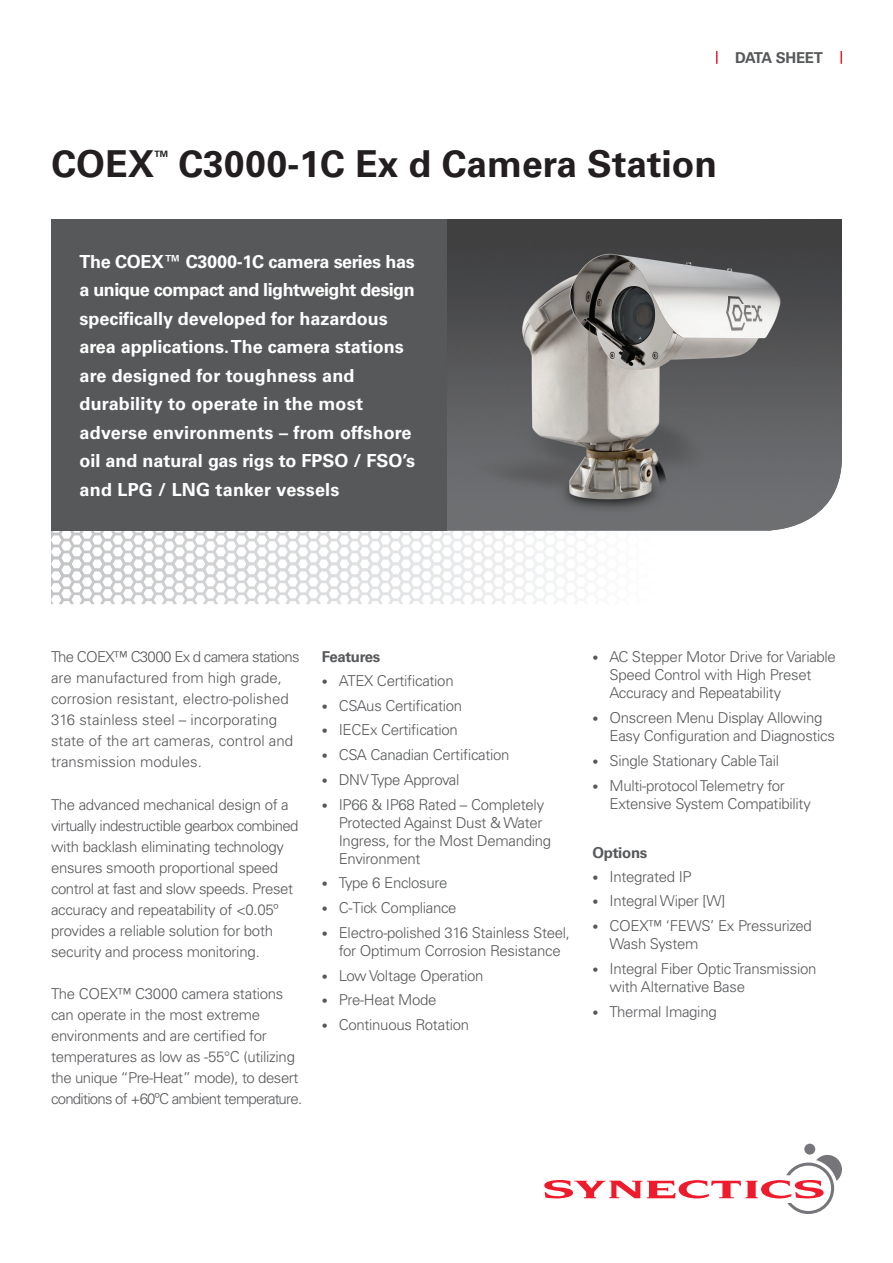
<style>
.page{position:relative;width:893px;height:1263px;background:#fff}
.page>*{position:absolute;margin:0;border:0;box-sizing:border-box;transform-origin:0 0}
.t1{font:700 37.05px "Univers";color:#231f20}
.t2{font:700 18px/28.5px "Univers";letter-spacing:-.005em;color:#fff}
.t3{font:300 15px/21px "Univers";letter-spacing:-.02em;color:#57585a}
.t4{font:300 15px/21px "Univers";color:#57585a}
.t5{font:700 15px "Univers";letter-spacing:-.02em;color:#57585a}
.t6{font:700 8.7px "Univers";color:#231f20}
.s1{font-size:12px}
</style>
<div class="page">
<div style="left:804px;top:1144px;width:11px;height:10px;background:#76767a;border-radius:50%"></div>
<svg style="left:544px;top:1155px;width:298px;height:59px"></svg>
<svg style="left:840px;top:51px;width:2px;height:13px"></svg>
<svg style="left:716px;top:51px;width:1px;height:13px"></svg>
<svg style="left:51px;top:531px;width:516px;height:73px"></svg>
<img style="left:446px;top:219px;width:396px;height:312px">
<div style="left:51px;top:219px;width:395px;height:312px;background:#57585a"></div>
<p class="t5" style="left:735px;top:49px;width:89px">DATA SHEET</p>
<h1 class="t1" style="left:52px;top:142px;width:105px">COEX</h1>
<p class="t6" style="left:155px;top:148px;width:15px">TM</p>
<h1 class="t1" style="left:178px;top:142px;width:540px">C3000-1C Ex d Camera Station</h1>
<p class="t2" style="left:80px;top:247px;width:337px">The COEX™ C3000-1C camera series has a unique compact and lightweight design specifically developed for hazardous area applications. The camera stations are designed for toughness and durability to operate in the most adverse environments – from offshore oil and natural gas rigs to FPSO / FSO’s and LPG / LNG tanker vessels</p>
<p class="t4" style="left:51px;top:647px;width:250px">The COEX™ C3000 Ex d camera stations are manufactured from high grade, corrosion resistant, electro-polished 316 stainless steel – incorporating state of the art cameras, control and transmission modules.</p>
<p class="t3" style="left:51px;top:794px;width:249px">The advanced mechanical design of a virtually indestructible gearbox combined with backlash eliminating technology ensures smooth proportional speed control at fast and slow speeds. Preset accuracy and repeatability of &lt;0.05º provides a reliable solution for both security and process monitoring.</p>
<p class="t3" style="left:51px;top:983px;width:253px">The COEX™ C3000 camera stations can operate in the most extreme environments and are certified for temperatures as low as -55°C (utilizing the unique “Pre-Heat” mode), to desert conditions of +60ºC ambient temperature.</p>
<p class="t5" style="left:322px;top:648px;width:60px">Features</p>
<p class="t3" style="left:322px;top:670px;width:133px"><span class="s1">•</span> ATEX Certification</p>
<p class="t3" style="left:322px;top:695px;width:142px"><span class="s1">•</span> CSAus Certification</p>
<p class="t3" style="left:322px;top:719px;width:138px"><span class="s1">•</span> IECEx Certification</p>
<p class="t3" style="left:322px;top:744px;width:189px"><span class="s1">•</span> CSA Canadian Certification</p>
<p class="t3" style="left:322px;top:769px;width:139px"><span class="s1">•</span> DNV Type Approval</p>
<p class="t3" style="left:339px;top:795px;width:214px;line-height:18px;text-indent:-17px"><span class="s1">•</span> IP66 &amp; IP68 Rated – Completely<br>Protected Against Dust &amp; Water<br>Ingress, for the Most Demanding<br>Environment</p>
<p class="t3" style="left:322px;top:872px;width:127px"><span class="s1">•</span> Type 6 Enclosure</p>
<p class="t3" style="left:322px;top:897px;width:136px"><span class="s1">•</span> C-Tick Compliance</p>
<p class="t3" style="left:322px;top:923px;width:250px;line-height:18px;text-align:center"><span class="s1">•</span> Electro-polished 316 Stainless Steel, for Optimum Corrosion Resistance</p>
<p class="t3" style="left:322px;top:965px;width:163px"><span class="s1">•</span> Low Voltage Operation</p>
<p class="t3" style="left:322px;top:989px;width:116px"><span class="s1">•</span> Pre-Heat Mode</p>
<p class="t3" style="left:322px;top:1014px;width:149px"><span class="s1">•</span> Continuous Rotation</p>
<p class="t3" style="left:609px;top:648px;width:228px;line-height:18px;text-indent:-17px"><span class="s1">•</span> AC Stepper Motor Drive for Variable<br>Speed Control with High Preset<br>Accuracy and Repeatability</p>
<p class="t3" style="left:609px;top:709px;width:227px;line-height:18px;text-indent:-17px"><span class="s1">•</span> Onscreen Menu Display Allowing<br>Easy Configuration and Diagnostics</p>
<p class="t3" style="left:592px;top:750px;width:188px"><span class="s1">•</span> Single Stationary Cable Tail</p>
<p class="t3" style="left:609px;top:776px;width:203px;line-height:18px;text-indent:-17px"><span class="s1">•</span> Multi-protocol Telemetry for<br>Extensive System Compatibility</p>
<p class="t5" style="left:592px;top:843px;width:56px">Options</p>
<p class="t3" style="left:592px;top:866px;width:101px"><span class="s1">•</span> Integrated IP</p>
<p class="t3" style="left:592px;top:890px;width:134px"><span class="s1">•</span> Integral Wiper [W]</p>
<p class="t3" style="left:609px;top:917px;width:204px;line-height:18px;text-indent:-17px"><span class="s1">•</span> COEX™ ‘FEWS’ Ex Pressurized<br>Wash System</p>
<p class="t3" style="left:609px;top:959px;width:208px;line-height:18px;text-indent:-17px"><span class="s1">•</span> Integral Fiber Optic Transmission with Alternative Base</p>
<p class="t3" style="left:592px;top:1001px;width:126px"><span class="s1">•</span> Thermal Imaging</p>
</div>
